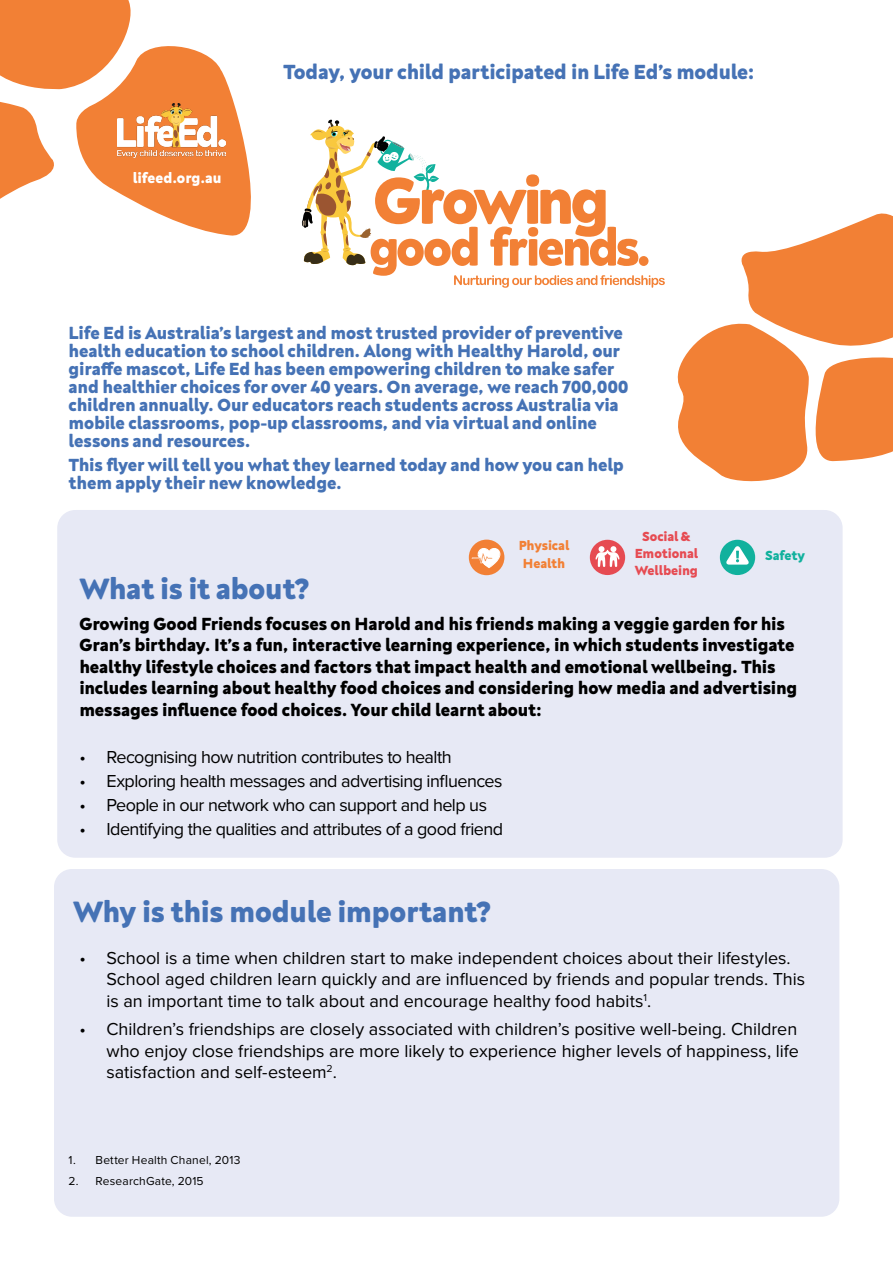
<style>
.page{position:relative;width:893px;height:1263px;background:#fff}
.page>*{position:absolute;margin:0;border:0;box-sizing:border-box;transform-origin:0 0}
.t1{font:800 30px "Neufreit";letter-spacing:-.005em;color:#4572b5}
.t2{font:800 21px "Neufreit";letter-spacing:-.005em;color:#4572b5}
.t3{font:800 18px/18px "Neufreit";letter-spacing:-.005em;color:#4572b5}
.t4{font:18px/21.6px "Proxima Nova";letter-spacing:-.005em;color:#000}
.t5{font:800 18px/21.6px "Neufreit";letter-spacing:-.005em;color:#000}
.t6{font:18px "Proxima Nova";letter-spacing:-.03em;color:#000}
.t7{font:800 15px "Neufreit";color:#fff}
.t8{font:800 13.5px/16.8px "Neufreit";letter-spacing:-.005em;color:#e64b52;text-align:center}
.t9{font:800 13.5px/18px "Neufreit";letter-spacing:-.005em;color:#f28035;text-align:center}
.t10{font:800 13.5px "Neufreit";color:#11b19d}
.t11{font:12px "Proxima Nova";letter-spacing:.015em;color:#000}
</style>
<div class="page">
<div style="left:54px;top:869px;width:785px;height:348px;background:#e7e9f5;border-radius:18px"></div>
<div style="left:57px;top:510px;width:786px;height:348px;background:#e7e9f5;border-radius:18px"></div>
<div style="left:469px;top:540px;width:35px;height:35px;background:#f28035;border-radius:50%"></div>
<svg style="left:472px;top:548px;width:28px;height:20px"></svg>
<div style="left:590px;top:540px;width:35px;height:35px;background:#e64b52;border-radius:50%"></div>
<svg style="left:595px;top:546px;width:24px;height:21px"></svg>
<div style="left:720px;top:540px;width:35px;height:35px;background:#11b19d;border-radius:50%"></div>
<svg style="left:726px;top:546px;width:23px;height:19px"></svg>
<svg style="left:0;top:0;width:251px;height:236px"></svg>
<img style="left:117px;top:104px;width:109px;height:53px">
<svg style="left:301px;top:119px;width:592px;height:363px"></svg>
<p class="t7" style="left:133px;top:169px;width:90px">lifeed.org.au</p>
<p class="t2" style="left:283px;top:60px;width:473px">Today, your child participated in Life Ed’s module:</p>
<p class="t3" style="left:69px;top:323px;width:561px">Life Ed is Australia’s largest and most trusted provider of preventive health education to school children. Along with Healthy Harold, our giraffe mascot, Life Ed has been empowering children to make safer and healthier choices for over 40 years. On average, we reach 700,000 children annually. Our educators reach students across Australia via mobile classrooms, pop-up classrooms, and via virtual and online lessons and resources.</p>
<p class="t3" style="left:69px;top:455px;width:557px">This flyer will tell you what they learned today and how you can help them apply their new knowledge.</p>
<p class="t9" style="left:519px;top:536px;width:52px">Physical<br>Health</p>
<p class="t8" style="left:635px;top:527px;width:65px">Social &amp;<br>Emotional<br>Wellbeing</p>
<p class="t10" style="left:765px;top:547px;width:41px">Safety</p>
<h1 class="t1" style="left:79px;top:571px;width:231px">What is it about?</h1>
<p class="t5" style="left:79px;top:612px;width:719px">Growing Good Friends focuses on Harold and his friends making a veggie garden for his Gran’s birthday. It’s a fun, interactive learning experience, in which students investigate healthy lifestyle choices and factors that impact health and emotional wellbeing. This includes learning about healthy food choices and considering how media and advertising messages influence food choices. Your child learnt about:</p>
<p class="t6" style="left:79px;top:747px;width:374px">• Recognising how nutrition contributes to health</p>
<p class="t6" style="left:79px;top:771px;width:425px">• Exploring health messages and advertising influences</p>
<p class="t6" style="left:79px;top:794px;width:409px">• People in our network who can support and help us</p>
<p class="t6" style="left:79px;top:818px;width:425px">• Identifying the qualities and attributes of a good friend</p>
<h1 class="t1" style="left:73px;top:894px;width:419px">Why is this module important?</h1>
<p class="t4" style="left:106px;top:947px;width:700px;text-indent:-27px">• School is a time when children start to make independent choices about their lifestyles.<br>School aged children learn quickly and are influenced by friends and popular trends. This is an important time to talk about and encourage healthy food habits<sup>1</sup>.</p>
<p class="t4" style="left:106px;top:1018px;width:694px;text-align:justify;text-indent:-27px">• Children’s friendships are closely associated with children’s positive well-being. Children who enjoy close friendships are more likely to experience higher levels of happiness, life satisfaction and self-esteem<sup>2</sup>.</p>
<p class="t11" style="left:69px;top:1153px;width:173px">1. Better Health Chanel, 2013</p>
<p class="t11" style="left:69px;top:1174px;width:137px">2. ResearchGate, 2015</p>
</div>
